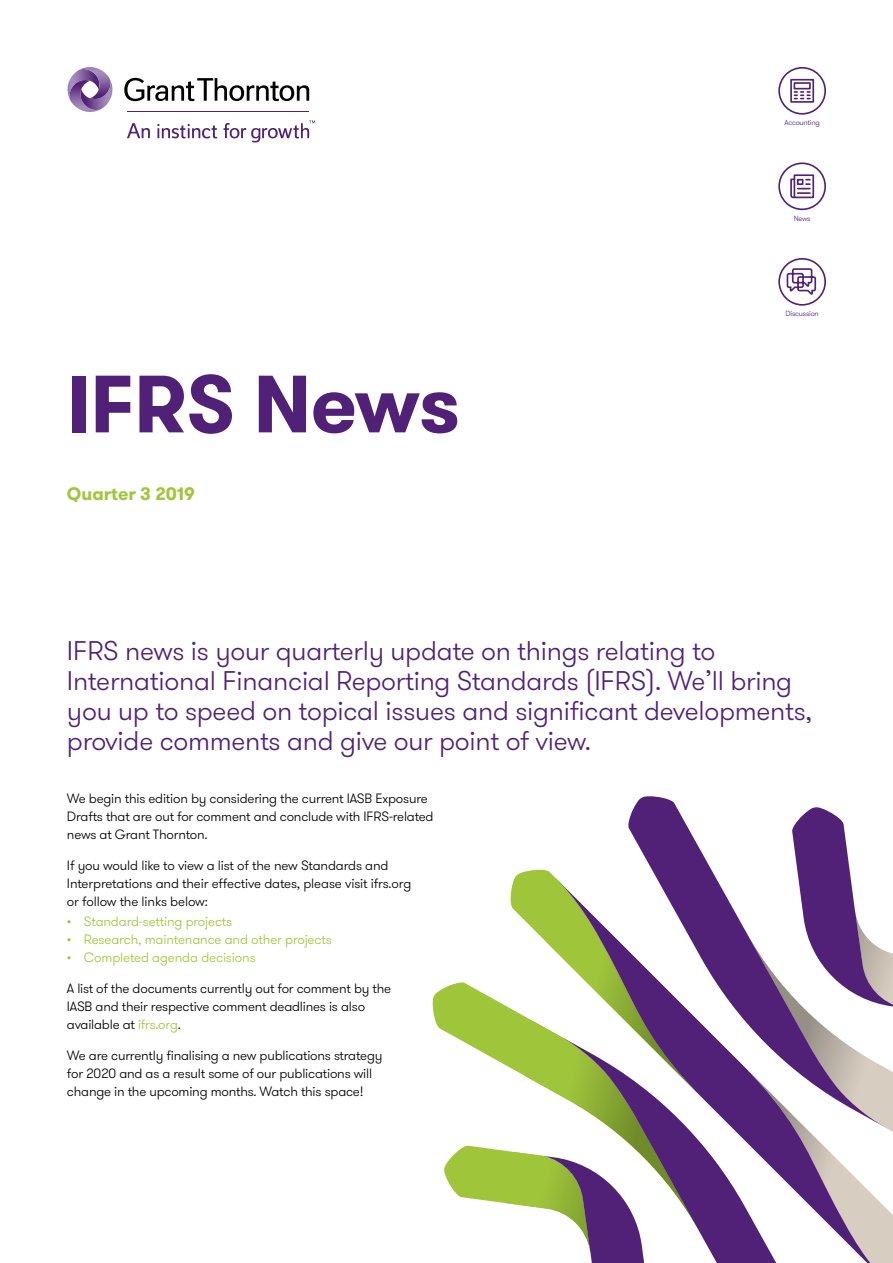
<style>
.page{position:relative;width:893px;height:1263px;background:#fff}
.page>*{position:absolute;margin:0;border:0;box-sizing:border-box;transform-origin:0 0}
.t1{font:700 81px "GT Walsheim Pro";letter-spacing:-.01em;color:#512178}
.t2{font:300 27px/30px "GT Walsheim Pro";letter-spacing:-.01em;color:#512178}
.t3{font:700 18px "GT Walsheim Pro";color:#9fc63b}
.t4{font:300 13.5px/18px "GT Walsheim Pro";letter-spacing:-.015em;color:#000}
.t5{font:300 13.5px "GT Walsheim Pro";letter-spacing:-.01em;color:#9fc63b}
.t6{font:300 7.5px "GT Walsheim Pro";letter-spacing:-.03em;color:#512178}
.s1{color:#9fc63b}
</style>
<div class="page">
<svg style="left:124px;top:78px;width:185px;height:23px"></svg>
<svg style="left:127px;top:123px;width:23px;height:15px"></svg>
<svg style="left:157px;top:124px;width:60px;height:14px"></svg>
<svg style="left:224px;top:120px;width:91px;height:22px"></svg>
<hr style="left:128px;top:112px;width:181px;height:1px;background:#512178">
<svg style="left:67px;top:67px;width:46px;height:45px"></svg>
<svg style="left:778px;top:162px;width:48px;height:48px"></svg>
<svg style="left:778px;top:67px;width:48px;height:48px"></svg>
<svg style="left:778px;top:258px;width:48px;height:48px"></svg>
<svg style="left:432px;top:869px;width:112px;height:335px"></svg>
<svg style="left:507px;top:878px;width:37px;height:331px"></svg>
<svg style="left:544px;top:796px;width:349px;height:467px"></svg>
<p class="t6" style="left:785px;top:118px;width:37px">Accounting</p>
<p class="t6" style="left:794px;top:213px;width:18px">News</p>
<h1 class="t1" style="left:67px;top:351px;width:395px">IFRS News</h1>
<h3 class="t3" style="left:67px;top:481px;width:130px">Quarter 3 2019</h3>
<p class="t6" style="left:785px;top:309px;width:35px">Discussion</p>
<h2 class="t2" style="left:67px;top:636px;width:747px">IFRS news is your quarterly update on things relating to International Financial Reporting Standards (IFRS). We’ll bring you up to speed on topical issues and significant developments, provide comments and give our point of view.</h2>
<p class="t4" style="left:67px;top:790px;width:368px">We begin this edition by considering the current IASB Exposure<br>Drafts that are out for comment and conclude with IFRS-related news at Grant Thornton.</p>
<p class="t4" style="left:67px;top:856px;width:346px">If you would like to view a list of the new Standards and<br>Interpretations and their effective dates, please visit ifrs.org or follow the links below:</p>
<p class="t5" style="left:67px;top:913px;width:167px">• Standard-setting projects</p>
<p class="t5" style="left:67px;top:931px;width:266px">• Research, maintenance and other projects</p>
<p class="t5" style="left:67px;top:949px;width:190px">• Completed agenda decisions</p>
<p class="t4" style="left:67px;top:979px;width:326px">A list of the documents currently out for comment by the<br>IASB and their respective comment deadlines is also available at <span class="s1">ifrs.org</span>.</p>
<p class="t4" style="left:67px;top:1046px;width:317px">We are currently finalising a new publications strategy for 2020 and as a result some of our publications will change in the upcoming months. Watch this space!</p>
</div>
